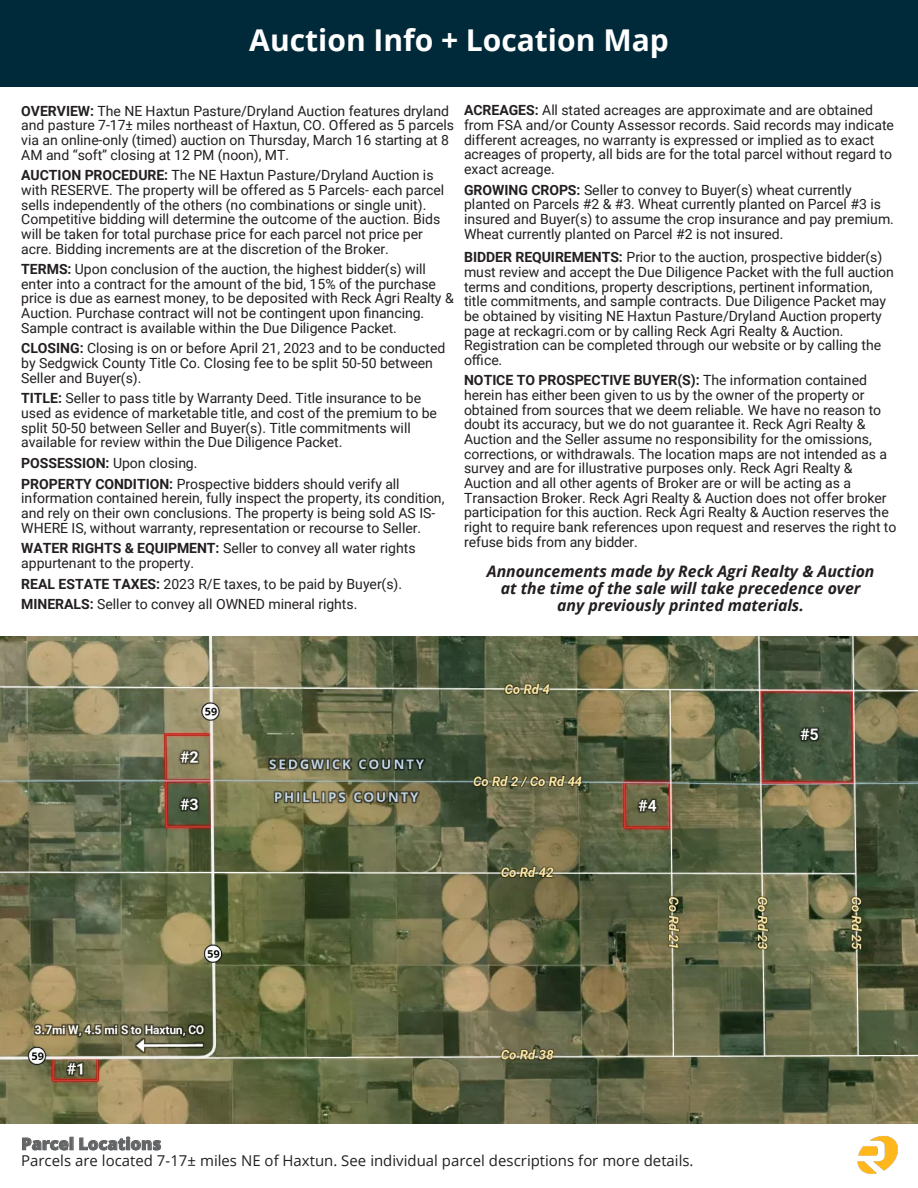
<style>
.page{position:relative;width:918px;height:1188px;background:#fff}
.page>*{position:absolute;margin:0;border:0;box-sizing:border-box;transform-origin:0 0}
.t1{font:700 30px "Open Sans";color:#fff}
.t2{font:800 16.65px "Open Sans";color:#636466}
.t3{font:italic 700 15.9px/16.8px "Open Sans";color:#231f20;text-align:center}
.t4{font:15px "Open Sans";color:#231f20}
.t5{font:14.1px/14.7px "Roboto";letter-spacing:-.005em;color:#231f20}
.s1{font-weight:700}
</style>
<div class="page">
<div style="left:0;top:0;width:918px;height:86px;background:#002a3a"></div>
<img style="left:0;top:636px;width:918px;height:487px">
<img style="left:857px;top:1136px;width:41px;height:38px">
<h1 class="t1" style="left:249px;top:19px;width:421px">Auction Info + Location Map</h1>
<p class="t5" style="left:21px;top:103px;width:434px"><span class="s1">OVERVIEW:</span> The NE Haxtun Pasture/Dryland Auction features dryland and pasture 7-17± miles northeast of Haxtun, CO. Offered as 5 parcels via an online-only (timed) auction on Thursday, March 16 starting at 8<br>AM and “soft” closing at 12 PM (noon), MT.</p>
<p class="t5" style="left:21px;top:167px;width:425px"><span class="s1">AUCTION PROCEDURE:</span> The NE Haxtun Pasture/Dryland Auction is with RESERVE. The property will be offered as 5 Parcels- each parcel sells independently of the others (no combinations or single unit).<br>Competitive bidding will determine the outcome of the auction. Bids will be taken for total purchase price for each parcel not price per acre. Bidding increments are at the discretion of the Broker.</p>
<p class="t5" style="left:21px;top:261px;width:434px"><span class="s1">TERMS:</span> Upon conclusion of the auction, the highest bidder(s) will enter into a contract for the amount of the bid, 15% of the purchase price is due as earnest money, to be deposited with Reck Agri Realty &amp; Auction. Purchase contract will not be contingent upon financing.<br>Sample contract is available within the Due Diligence Packet.</p>
<p class="t5" style="left:21px;top:340px;width:426px"><span class="s1">CLOSING:</span> Closing is on or before April 21, 2023 and to be conducted by Sedgwick County Title Co. Closing fee to be split 50-50 between<br>Seller and Buyer(s).</p>
<p class="t5" style="left:21px;top:390px;width:417px"><span class="s1">TITLE:</span> Seller to pass title by Warranty Deed. Title insurance to be used as evidence of marketable title, and cost of the premium to be split 50-50 between Seller and Buyer(s). Title commitments will available for review within the Due Diligence Packet.</p>
<p class="t5" style="left:21px;top:452px;width:380px;line-height:20.4px"><span class="s1">POSSESSION:</span> Upon closing.<br><span class="s1">PROPERTY CONDITION:</span> Prospective bidders should verify all</p>
<p class="t5" style="left:21px;top:490px;width:425px">information contained herein, fully inspect the property, its condition, and rely on their own conclusions. The property is being sold AS IS-<br>WHERE IS, without warranty, representation or recourse to Seller.</p>
<p class="t5" style="left:21px;top:540px;width:396px"><span class="s1">WATER RIGHTS &amp; EQUIPMENT:</span> Seller to convey all water rights appurtenant to the property.</p>
<p class="t5" style="left:21px;top:573px;width:382px;line-height:20.7px"><span class="s1">REAL ESTATE TAXES:</span> 2023 R/E taxes, to be paid by Buyer(s).<br><span class="s1">MINERALS:</span> Seller to convey all OWNED mineral rights.</p>
<p class="t5" style="left:464px;top:103px;width:431px"><span class="s1">ACREAGES:</span> All stated acreages are approximate and are obtained from FSA and/or County Assessor records. Said records may indicate different acreages, no warranty is expressed or implied as to exact acreages of property, all bids are for the total parcel without regard to exact acreage.</p>
<p class="t5" style="left:464px;top:182px;width:431px"><span class="s1">GROWING CROPS:</span> Seller to convey to Buyer(s) wheat currently planted on Parcels #2 &amp; #3. Wheat currently planted on Parcel #3 is insured and Buyer(s) to assume the crop insurance and pay premium.<br>Wheat currently planted on Parcel #2 is not insured.</p>
<p class="t5" style="left:464px;top:249px;width:431px"><span class="s1">BIDDER REQUIREMENTS:</span> Prior to the auction, prospective bidder(s) must review and accept the Due Diligence Packet with the full auction terms and conditions, property descriptions, pertinent information, title commitments, and sample contracts. Due Diligence Packet may be obtained by visiting NE Haxtun Pasture/Dryland Auction property page at reckagri.com or by calling Reck Agri Realty &amp; Auction.<br>Registration can be completed through our website or by calling the office.</p>
<p class="t5" style="left:464px;top:373px;width:434px"><span class="s1">NOTICE TO PROSPECTIVE BUYER(S):</span> The information contained herein has either been given to us by the owner of the property or obtained from sources that we deem reliable. We have no reason to doubt its accuracy, but we do not guarantee it. Reck Agri Realty &amp; Auction and the Seller assume no responsibility for the omissions, corrections, or withdrawals. The location maps are not intended as a survey and are for illustrative purposes only. Reck Agri Realty &amp; Auction and all other agents of Broker are or will be acting as a Transaction Broker. Reck Agri Realty &amp; Auction does not offer broker participation for this auction. Reck Agri Realty &amp; Auction reserves the right to require bank references upon request and reserves the right to refuse bids from any bidder.</p>
<p class="t3" style="left:487px;top:562px;width:389px">Announcements made by Reck Agri Realty &amp; Auction at the time of the sale will take precedence over any previously printed materials.</p>
<p class="t2" style="left:21px;top:1131px;width:142px">Parcel Locations</p>
<p class="t4" style="left:21px;top:1150px;width:674px">Parcels are located 7-17± miles NE of Haxtun. See individual parcel descriptions for more details.</p>
</div>
